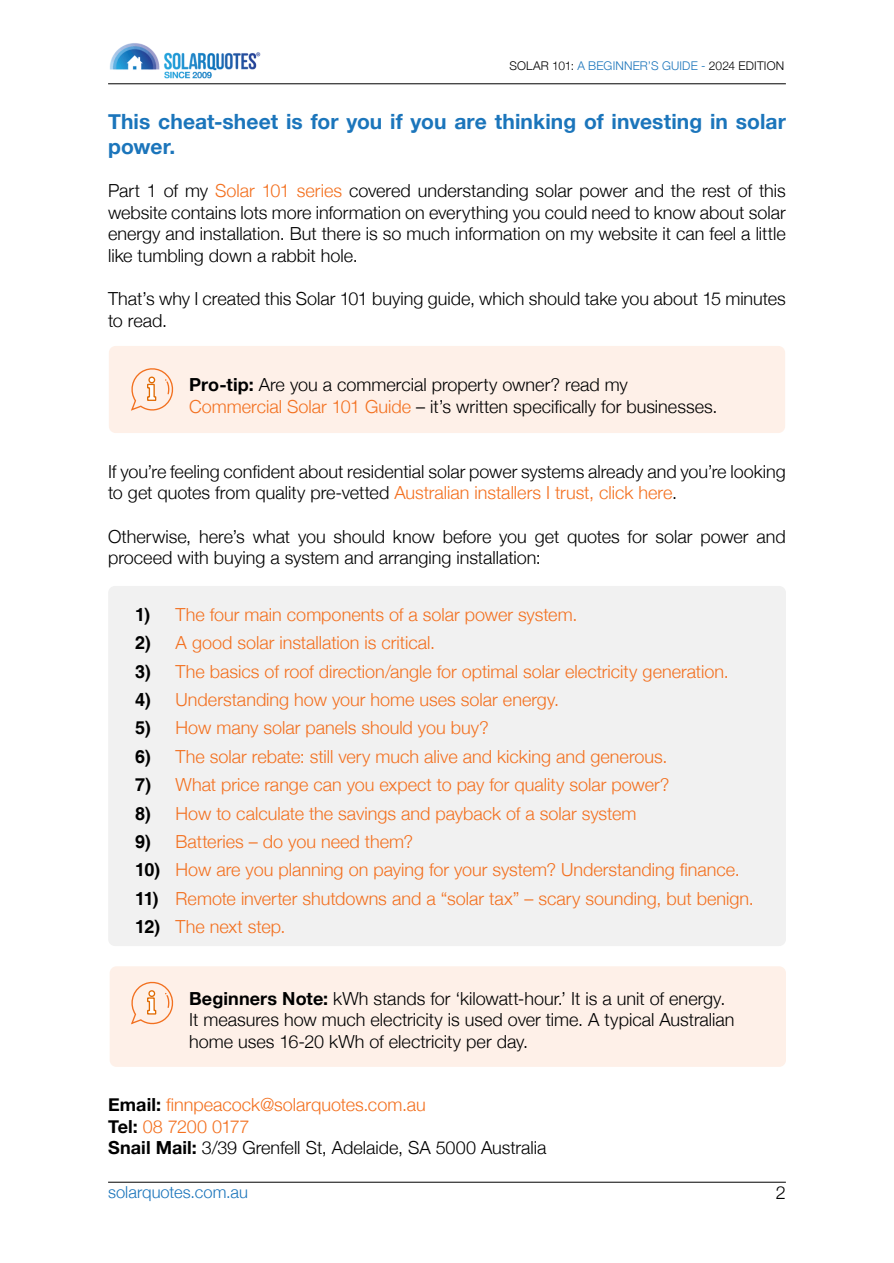
<style>
.page{position:relative;width:894px;height:1263px;background:#fff}
.page>*{position:absolute;margin:0;border:0;box-sizing:border-box;transform-origin:0 0}
.t1{font:700 21px/25.2px "Helvetica Neue";letter-spacing:.005em;color:#1b75bb}
.t2{font:300 18px/21.6px "Helvetica Neue";color:#000}
.t3{font:300 18px/21.6px "Helvetica Neue";color:#f3701f}
.t4{font:300 16.5px "Helvetica Neue";letter-spacing:.005em;color:#1b75bb}
.t5{font:300 12px "Helvetica Neue";letter-spacing:.015em;color:#000}
.s1{color:#1b75bb}
.s2{color:#f3701f}
.s3{font-weight:700}
.s4{font-family:"Helvetica";font-weight:700;color:#000}
.s5{font-weight:700;color:#000}
.s6{color:#000}
</style>
<div class="page">
<img style="left:108px;top:43px;width:163px;height:41px">
<hr style="left:108px;top:84px;width:677px;height:1px;background:#000">
<hr style="left:108px;top:1182px;width:677px;height:1px;background:#000">
<div style="left:110px;top:966px;width:675px;height:100px;background:#fef0e8;border-radius:7px"></div>
<div style="left:109px;top:346px;width:675px;height:87px;background:#fef0e8;border-radius:7px"></div>
<div style="left:108px;top:586px;width:677px;height:360px;background:#f1f1f1;border-radius:7px"></div>
<svg style="left:131px;top:368px;width:43px;height:43px"></svg>
<svg style="left:131px;top:981px;width:43px;height:44px"></svg>
<p class="t5" style="left:509px;top:59px;width:276px">SOLAR 101: <span class="s1">A BEGINNER’S GUIDE -</span> 2024 EDITION</p>
<p class="t1" style="left:108px;top:108px;width:679px">This cheat-sheet is for you if you are thinking of investing in solar power.</p>
<p class="t2" style="left:108px;top:179px;width:679px;text-align:justify">Part 1 of my <span class="s2">Solar 101 series</span> covered understanding solar power and the rest of this website contains lots more information on everything you could need to know about solar energy and installation. But there is so much information on my website it can feel a little like tumbling down a rabbit hole.</p>
<p class="t2" style="left:108px;top:287px;width:679px">That’s why I created this Solar 101 buying guide, which should take you about 15 minutes to read.</p>
<p class="t2" style="left:189px;top:374px;width:529px"><span class="s3">Pro-tip:</span> Are you a commercial property owner? read my<br><span class="s2">Commercial Solar 101 Guide</span> – it’s written specifically for businesses.</p>
<p class="t2" style="left:108px;top:460px;width:679px">If you’re feeling confident about residential solar power systems already and you’re looking to get quotes from quality pre-vetted <span class="s2">Australian installers I trust, click here</span>.</p>
<p class="t2" style="left:108px;top:525px;width:679px">Otherwise, here’s what you should know before you get quotes for solar power and proceed with buying a system and arranging installation:</p>
<p class="t3" style="left:135px;top:603px;width:443px"><span class="s4">1)</span> The four main components of a solar power system.</p>
<p class="t3" style="left:135px;top:632px;width:301px"><span class="s4">2)</span> A good solar installation is critical.</p>
<p class="t3" style="left:135px;top:660px;width:595px"><span class="s4">3)</span> The basics of roof direction/angle for optimal solar electricity generation.</p>
<p class="t3" style="left:135px;top:688px;width:425px"><span class="s4">4)</span> Understanding how your home uses solar energy.</p>
<p class="t3" style="left:135px;top:717px;width:355px"><span class="s4">5)</span> How many solar panels should you buy?</p>
<p class="t3" style="left:135px;top:745px;width:533px"><span class="s4">6)</span> The solar rebate: still very much alive and kicking and generous.</p>
<p class="t3" style="left:135px;top:773px;width:535px"><span class="s4">7)</span> What price range can you expect to pay for quality solar power?</p>
<p class="t3" style="left:135px;top:802px;width:502px"><span class="s4">8)</span> How to calculate the savings and payback of a solar system</p>
<p class="t3" style="left:135px;top:830px;width:279px"><span class="s4">9)</span> Batteries – do you need them?</p>
<p class="t3" style="left:135px;top:858px;width:606px"><span class="s4">10)</span> How are you planning on paying for your system? Understanding finance.</p>
<p class="t3" style="left:135px;top:887px;width:620px"><span class="s4">11)</span> Remote inverter shutdowns and a “solar tax” – scary sounding, but benign.</p>
<p class="t3" style="left:135px;top:915px;width:152px"><span class="s4">12)</span> The next step.</p>
<p class="t2" style="left:189px;top:987px;width:546px"><span class="s3">Beginners Note:</span> kWh stands for ‘kilowatt-hour.’ It is a unit of energy.<br>It measures how much electricity is used over time. A typical Australian home uses 16-20 kWh of electricity per day.</p>
<p class="t3" style="left:108px;top:1093px;width:439px"><span class="s5">Email:</span> finnpeacock@solarquotes.com.au<br><span class="s5">Tel:</span> 08 7200 0177<br><span class="s5">Snail Mail:</span> <span class="s6">3/39 Grenfell St, Adelaide, SA 5000 Australia</span></p>
<p class="t4" style="left:108px;top:1182px;width:141px">solarquotes.com.au</p>
<p class="t2" style="left:775px;top:1181px;width:12px">2</p>
</div>
